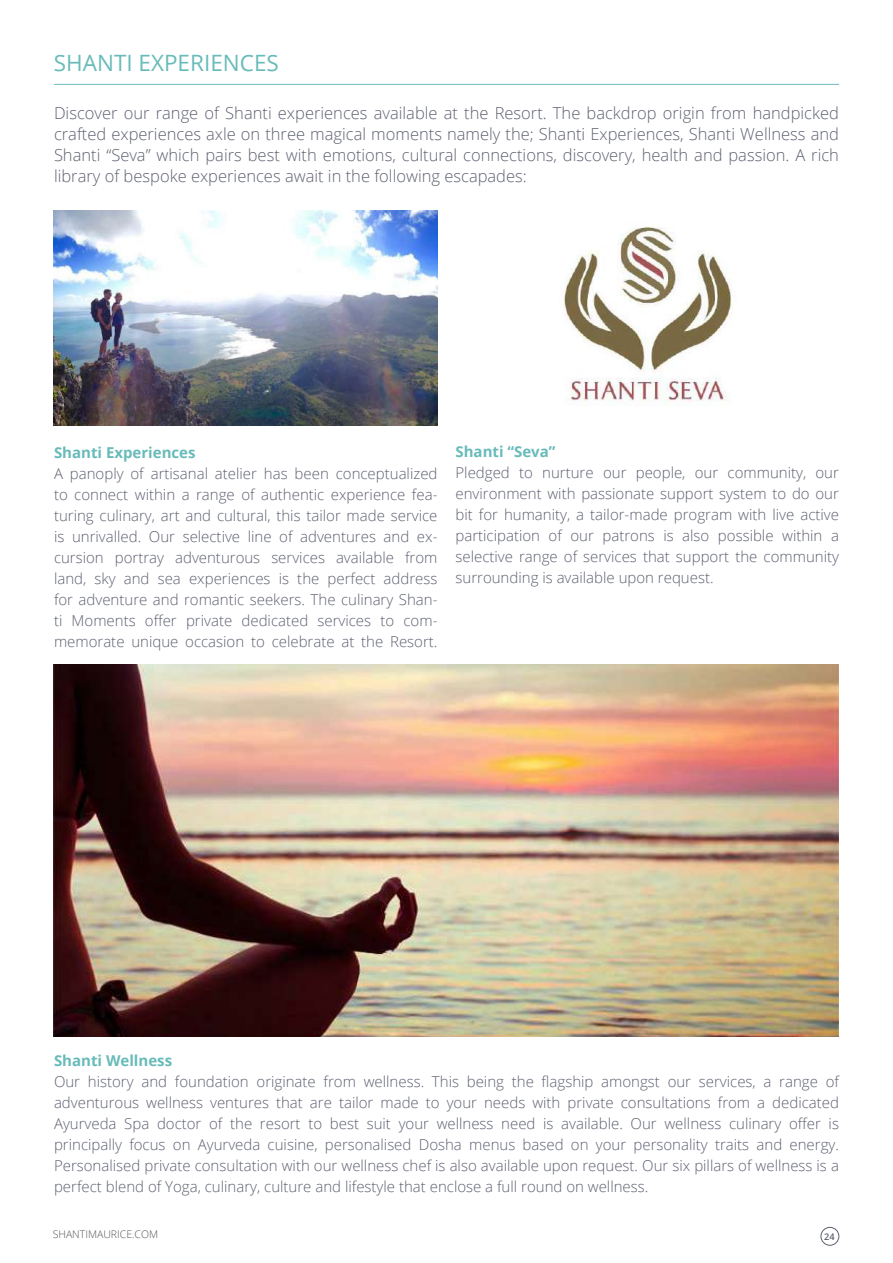
<style>
.page{position:relative;width:893px;height:1263px;background:#fff}
.page>*{position:absolute;margin:0;border:0;box-sizing:border-box;transform-origin:0 0}
.t1{font:22.5px "Open Sans";color:#68bbb9}
.t2{font:300 16.5px/21px "Open Sans";color:#5d6070;text-align:justify}
.t3{font:300 15px/21px "Open Sans";color:#5d6070;text-align:justify}
.t4{font:700 15px "Open Sans";color:#68bbb9}
.t5{font:300 10.5px "Open Sans";color:#545557}
.t6{font:600 9.15px "Open Sans";color:#5d6070}
</style>
<div class="page">
<div style="left:821px;top:1227px;width:18px;height:18px;border:1px solid #5d6070;border-radius:50%"></div>
<hr style="left:54px;top:84px;width:785px;height:1px;background:#68bbb9">
<img style="left:54px;top:210px;width:383px;height:215px">
<img style="left:54px;top:665px;width:785px;height:372px">
<img style="left:562px;top:226px;width:170px;height:179px">
<h1 class="t1" style="left:54px;top:48px;width:227px">SHANTI EXPERIENCES</h1>
<p class="t2" style="left:54px;top:103px;width:786px">Discover our range of Shanti experiences available at the Resort. The backdrop origin from handpicked crafted experiences axle on three magical moments namely the; Shanti Experiences, Shanti Wellness and Shanti “Seva” which pairs best with emotions, cultural connections, discovery, health and passion. A rich library of bespoke experiences await in the following escapades:</p>
<p class="t4" style="left:54px;top:442px;width:143px">Shanti Experiences</p>
<p class="t3" style="left:54px;top:463px;width:385px">A panoply of artisanal atelier has been conceptualized to connect within a range of authentic experience fea&shy;turing culinary, art and cultural, this tailor made service is unrivalled. Our selective line of adventures and ex&shy;cursion portray adventurous services available from land, sky and sea experiences is the perfect address for adventure and romantic seekers. The culinary Shan&shy;ti Moments offer private dedicated services to com&shy;memorate unique occasion to celebrate at the Resort.</p>
<p class="t4" style="left:455px;top:441px;width:102px">Shanti “Seva”</p>
<p class="t3" style="left:455px;top:462px;width:385px">Pledged to nurture our people, our community, our environment with passionate support system to do our bit for humanity, a tailor-made program with live active participation of our patrons is also possible within a selective range of services that support the community surrounding is available upon request.</p>
<p class="t4" style="left:54px;top:1050px;width:120px">Shanti Wellness</p>
<p class="t3" style="left:54px;top:1071px;width:786px">Our history and foundation originate from wellness. This being the flagship amongst our services, a range of adventurous wellness ventures that are tailor made to your needs with private consultations from a dedicated Ayurveda Spa doctor of the resort to best suit your wellness need is available. Our wellness culinary offer is principally focus on Ayurveda cuisine, personalised Dosha menus based on your personality traits and energy.<br>Personalised private consultation with our wellness chef is also available upon request. Our six pillars of wellness is a perfect blend of Yoga, culinary, culture and lifestyle that enclose a full round on wellness.</p>
<p class="t5" style="left:53px;top:1226px;width:107px">SHANTIMAURICE.COM</p>
<p class="t6" style="left:824px;top:1230px;width:12px">24</p>
</div>
